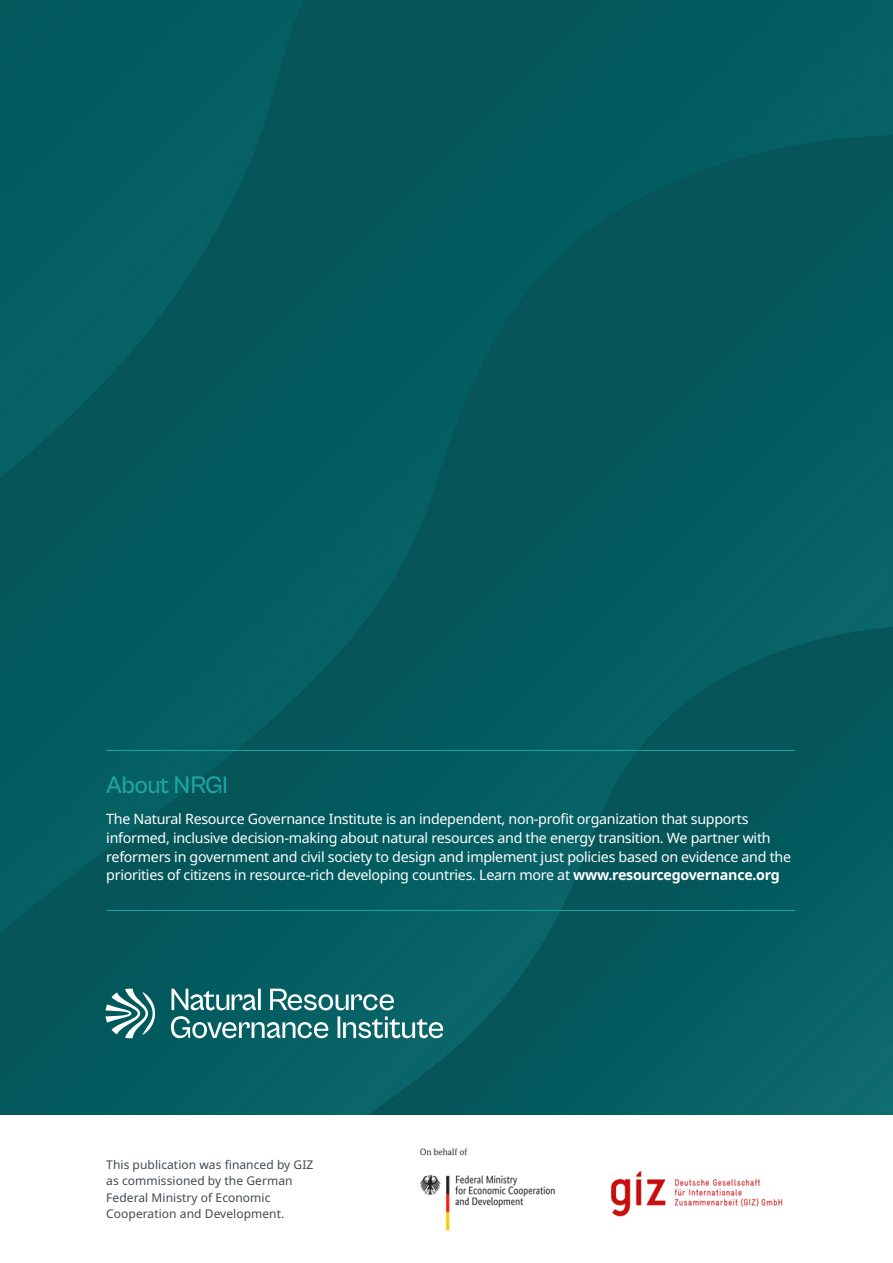
<style>
.page{position:relative;width:893px;height:1263px;background:#fff}
.page>*{position:absolute;margin:0;border:0;box-sizing:border-box;transform-origin:0 0}
.t1{font:500 24.75px "Cabinet Grotesk";letter-spacing:-.02em;color:#20a6a2}
.t2{font:14.25px/18.8px "Noto Sans";letter-spacing:-.02em;color:#fff}
.t3{font:12px/16.5px "Noto Sans";letter-spacing:.005em;color:#434950}
.s1{font-weight:700}
</style>
<div class="page">
<div style="left:0;top:0;width:893px;height:1114px;background:#045a5e"></div>
<svg style="left:106px;top:989px;width:49px;height:49px"></svg>
<svg style="left:171px;top:989px;width:90px;height:21px"></svg>
<svg style="left:270px;top:989px;width:124px;height:21px"></svg>
<svg style="left:337px;top:1016px;width:106px;height:22px"></svg>
<svg style="left:171px;top:1016px;width:157px;height:22px"></svg>
<img style="left:611px;top:1171px;width:172px;height:46px">
<img style="left:419px;top:1148px;width:136px;height:83px">
<hr style="left:106px;top:750px;width:689px;height:1px;background:#20a6a2">
<hr style="left:106px;top:910px;width:689px;height:1px;background:#20a6a2">
<p class="t1" style="left:106px;top:771px;width:123px">About NRGI</p>
<p class="t2" style="left:106px;top:810px;width:686px">The Natural Resource Governance Institute is an independent, non-profit organization that supports informed, inclusive decision-making about natural resources and the energy transition. We partner with reformers in government and civil society to design and implement just policies based on evidence and the priorities of citizens in resource-rich developing countries. Learn more at <span class="s1">www.resourcegovernance.org</span></p>
<p class="t3" style="left:106px;top:1156px;width:209px">This publication was financed by GIZ as commissioned by the German<br>Federal Ministry of Economic<br>Cooperation and Development.</p>
</div>
